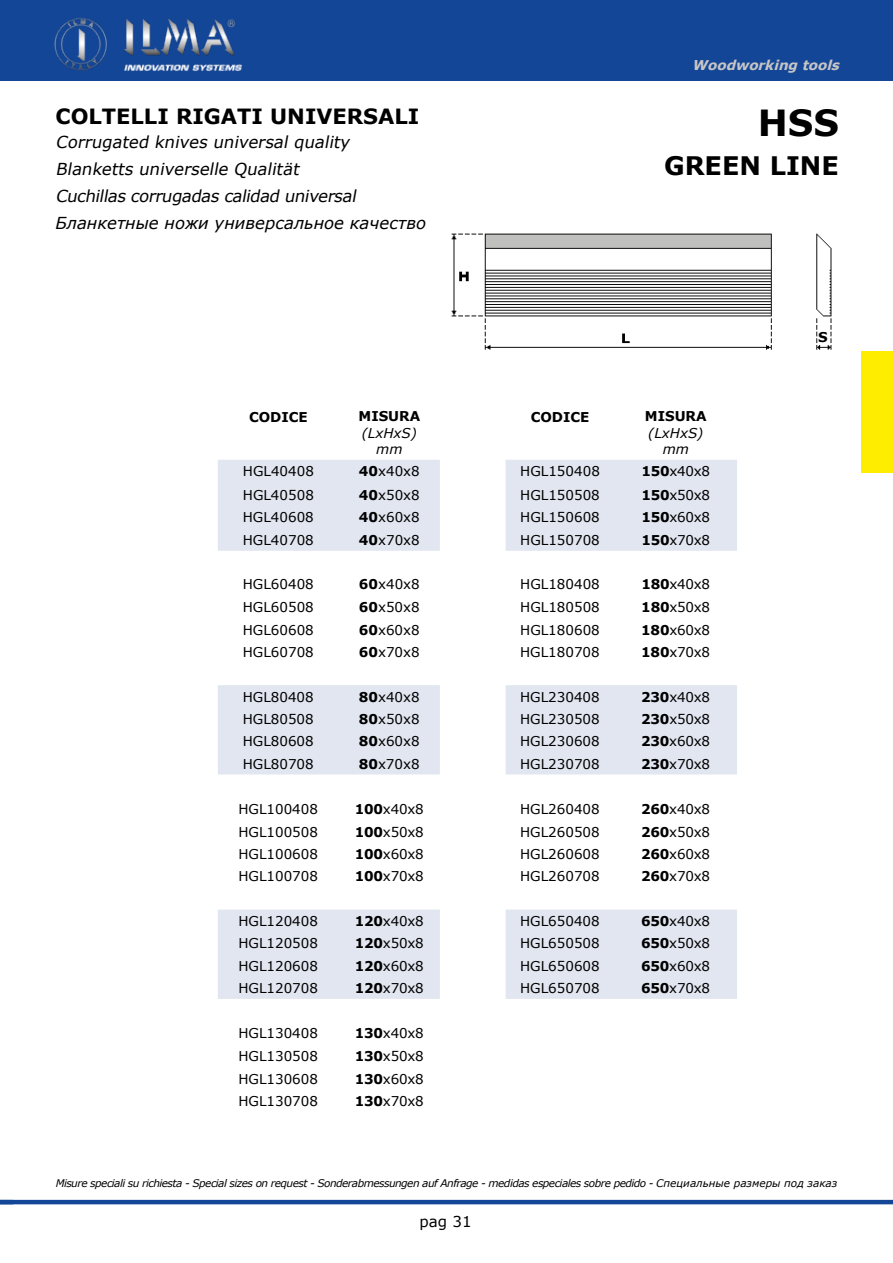
<style>
.page{position:relative;width:893px;height:1263px;background:#fff}
.page>*{position:absolute;margin:0;border:0;box-sizing:border-box;transform-origin:0 0}
.t1{font:700 36px "Verdana";color:#000}
.t2{font:700 25.5px "Verdana";color:#000}
.t3{font:700 21px "Verdana";color:#000}
.t4{font:italic 16.5px/27px "Verdana";color:#000}
.t5{font:italic 16.5px "Verdana";color:#000}
.t6{font:15px "Verdana";color:#000}
.t7{font:13.5px "Verdana";color:#000}
.t8{font:700 13.5px "Verdana";color:#000}
.t9{font:italic 13.5px/16.2px "Verdana";color:#000;text-align:center}
.t10{font:italic 700 13.5px "Verdana";color:#c6c6c6}
.t11{font:italic 10.5px "Verdana";letter-spacing:-.05em;color:#000}
.s1{font-weight:700}
</style>
<div class="page">
<img style="left:451px;top:233px;width:381px;height:117px">
<svg style="left:218px;top:460px;width:519px;height:539px"></svg>
<div style="left:862px;top:351px;width:31px;height:121px;background:#ffed00"></div>
<div style="left:0;top:0;width:893px;height:80px;background:#144697"></div>
<hr style="left:0;top:1200px;width:893px;height:4px;background:#144697">
<img style="left:54px;top:18px;width:188px;height:53px">
<h3 class="t3" style="left:55px;top:102px;width:365px">COLTELLI RIGATI UNIVERSALI</h3>
<p class="t4" style="left:55px;top:128px;width:306px">Corrugated knives universal quality<br>Blanketts universelle Qualität<br>Cuchillas corrugadas calidad universal</p>
<p class="t5" style="left:55px;top:211px;width:372px">Бланкетные ножи универсальное качество</p>
<p class="t8" style="left:249px;top:407px;width:60px">CODICE</p>
<p class="t8" style="left:359px;top:407px;width:63px">MISURA</p>
<p class="t9" style="left:362px;top:424px;width:57px">(LxHxS) mm</p>
<p class="t10" style="left:692px;top:56px;width:154px">Woodworking tools</p>
<h1 class="t1" style="left:758px;top:97px;width:83px">HSS</h1>
<h2 class="t2" style="left:664px;top:147px;width:176px">GREEN LINE</h2>
<p class="t8" style="left:531px;top:407px;width:60px">CODICE</p>
<p class="t8" style="left:645px;top:407px;width:63px">MISURA</p>
<p class="t9" style="left:648px;top:424px;width:57px">(LxHxS) mm</p>
<p class="t8" style="left:818px;top:328px;width:11px">S</p>
<p class="t7" style="left:243px;top:462px;width:73px">HGL40408</p>
<p class="t7" style="left:359px;top:462px;width:62px"><span class="s1">40</span>x40x8</p>
<p class="t7" style="left:520px;top:462px;width:81px">HGL150408</p>
<p class="t7" style="left:641px;top:462px;width:70px"><span class="s1">150</span>x40x8</p>
<p class="t7" style="left:243px;top:486px;width:73px">HGL40508</p>
<p class="t7" style="left:359px;top:486px;width:62px"><span class="s1">40</span>x50x8</p>
<p class="t7" style="left:520px;top:486px;width:81px">HGL150508</p>
<p class="t7" style="left:641px;top:486px;width:70px"><span class="s1">150</span>x50x8</p>
<p class="t7" style="left:243px;top:508px;width:73px">HGL40608</p>
<p class="t7" style="left:359px;top:508px;width:62px"><span class="s1">40</span>x60x8</p>
<p class="t7" style="left:520px;top:508px;width:81px">HGL150608</p>
<p class="t7" style="left:641px;top:508px;width:70px"><span class="s1">150</span>x60x8</p>
<p class="t7" style="left:243px;top:531px;width:73px">HGL40708</p>
<p class="t7" style="left:359px;top:531px;width:62px"><span class="s1">40</span>x70x8</p>
<p class="t7" style="left:520px;top:531px;width:81px">HGL150708</p>
<p class="t7" style="left:641px;top:531px;width:70px"><span class="s1">150</span>x70x8</p>
<p class="t7" style="left:243px;top:575px;width:73px">HGL60408</p>
<p class="t7" style="left:359px;top:575px;width:62px"><span class="s1">60</span>x40x8</p>
<p class="t7" style="left:520px;top:575px;width:81px">HGL180408</p>
<p class="t7" style="left:641px;top:575px;width:70px"><span class="s1">180</span>x40x8</p>
<p class="t7" style="left:243px;top:598px;width:73px">HGL60508</p>
<p class="t7" style="left:359px;top:598px;width:62px"><span class="s1">60</span>x50x8</p>
<p class="t7" style="left:520px;top:598px;width:81px">HGL180508</p>
<p class="t7" style="left:641px;top:598px;width:70px"><span class="s1">180</span>x50x8</p>
<p class="t7" style="left:243px;top:620px;width:73px">HGL60608</p>
<p class="t7" style="left:359px;top:620px;width:62px"><span class="s1">60</span>x60x8</p>
<p class="t7" style="left:520px;top:620px;width:81px">HGL180608</p>
<p class="t7" style="left:641px;top:620px;width:70px"><span class="s1">180</span>x60x8</p>
<p class="t7" style="left:243px;top:643px;width:73px">HGL60708</p>
<p class="t7" style="left:359px;top:643px;width:62px"><span class="s1">60</span>x70x8</p>
<p class="t7" style="left:520px;top:643px;width:81px">HGL180708</p>
<p class="t7" style="left:641px;top:643px;width:70px"><span class="s1">180</span>x70x8</p>
<p class="t7" style="left:243px;top:687px;width:73px">HGL80408</p>
<p class="t7" style="left:359px;top:687px;width:62px"><span class="s1">80</span>x40x8</p>
<p class="t7" style="left:520px;top:687px;width:81px">HGL230408</p>
<p class="t7" style="left:641px;top:687px;width:70px"><span class="s1">230</span>x40x8</p>
<p class="t7" style="left:243px;top:710px;width:73px">HGL80508</p>
<p class="t7" style="left:359px;top:710px;width:62px"><span class="s1">80</span>x50x8</p>
<p class="t7" style="left:520px;top:710px;width:81px">HGL230508</p>
<p class="t7" style="left:641px;top:710px;width:70px"><span class="s1">230</span>x50x8</p>
<p class="t7" style="left:243px;top:732px;width:73px">HGL80608</p>
<p class="t7" style="left:359px;top:732px;width:62px"><span class="s1">80</span>x60x8</p>
<p class="t7" style="left:520px;top:732px;width:81px">HGL230608</p>
<p class="t7" style="left:641px;top:732px;width:70px"><span class="s1">230</span>x60x8</p>
<p class="t7" style="left:243px;top:754px;width:73px">HGL80708</p>
<p class="t7" style="left:359px;top:754px;width:62px"><span class="s1">80</span>x70x8</p>
<p class="t7" style="left:520px;top:754px;width:81px">HGL230708</p>
<p class="t7" style="left:641px;top:754px;width:70px"><span class="s1">230</span>x70x8</p>
<p class="t7" style="left:238px;top:800px;width:81px">HGL100408</p>
<p class="t7" style="left:355px;top:800px;width:70px"><span class="s1">100</span>x40x8</p>
<p class="t7" style="left:520px;top:800px;width:81px">HGL260408</p>
<p class="t7" style="left:641px;top:800px;width:70px"><span class="s1">260</span>x40x8</p>
<p class="t7" style="left:238px;top:822px;width:81px">HGL100508</p>
<p class="t7" style="left:355px;top:822px;width:70px"><span class="s1">100</span>x50x8</p>
<p class="t7" style="left:520px;top:822px;width:81px">HGL260508</p>
<p class="t7" style="left:641px;top:822px;width:70px"><span class="s1">260</span>x50x8</p>
<p class="t7" style="left:238px;top:845px;width:81px">HGL100608</p>
<p class="t7" style="left:355px;top:845px;width:70px"><span class="s1">100</span>x60x8</p>
<p class="t7" style="left:520px;top:845px;width:81px">HGL260608</p>
<p class="t7" style="left:641px;top:845px;width:70px"><span class="s1">260</span>x60x8</p>
<p class="t7" style="left:238px;top:867px;width:81px">HGL100708</p>
<p class="t7" style="left:355px;top:867px;width:70px"><span class="s1">100</span>x70x8</p>
<p class="t7" style="left:520px;top:867px;width:81px">HGL260708</p>
<p class="t7" style="left:641px;top:867px;width:70px"><span class="s1">260</span>x70x8</p>
<p class="t7" style="left:238px;top:912px;width:81px">HGL120408</p>
<p class="t7" style="left:355px;top:912px;width:70px"><span class="s1">120</span>x40x8</p>
<p class="t7" style="left:520px;top:912px;width:81px">HGL650408</p>
<p class="t7" style="left:641px;top:912px;width:70px"><span class="s1">650</span>x40x8</p>
<p class="t7" style="left:238px;top:934px;width:81px">HGL120508</p>
<p class="t7" style="left:355px;top:934px;width:70px"><span class="s1">120</span>x50x8</p>
<p class="t7" style="left:520px;top:934px;width:81px">HGL650508</p>
<p class="t7" style="left:641px;top:934px;width:70px"><span class="s1">650</span>x50x8</p>
<p class="t7" style="left:238px;top:956px;width:81px">HGL120608</p>
<p class="t7" style="left:355px;top:956px;width:70px"><span class="s1">120</span>x60x8</p>
<p class="t7" style="left:520px;top:956px;width:81px">HGL650608</p>
<p class="t7" style="left:641px;top:956px;width:70px"><span class="s1">650</span>x60x8</p>
<p class="t7" style="left:238px;top:979px;width:81px">HGL120708</p>
<p class="t7" style="left:355px;top:979px;width:70px"><span class="s1">120</span>x70x8</p>
<p class="t7" style="left:520px;top:979px;width:81px">HGL650708</p>
<p class="t7" style="left:641px;top:979px;width:70px"><span class="s1">650</span>x70x8</p>
<p class="t7" style="left:238px;top:1023px;width:81px">HGL130408</p>
<p class="t7" style="left:355px;top:1023px;width:70px"><span class="s1">130</span>x40x8</p>
<p class="t7" style="left:238px;top:1047px;width:81px">HGL130508</p>
<p class="t7" style="left:355px;top:1047px;width:70px"><span class="s1">130</span>x50x8</p>
<p class="t7" style="left:238px;top:1069px;width:81px">HGL130608</p>
<p class="t7" style="left:355px;top:1069px;width:70px"><span class="s1">130</span>x60x8</p>
<p class="t7" style="left:238px;top:1092px;width:81px">HGL130708</p>
<p class="t7" style="left:355px;top:1092px;width:70px"><span class="s1">130</span>x70x8</p>
<p class="t11" style="left:56px;top:1176px;width:783px">Misure speciali su richiesta - Special sizes on request - Sonderabmessungen auf Anfrage - medidas especiales sobre pedido - Специальные размеры под заказ</p>
<p class="t6" style="left:419px;top:1211px;width:54px">pag 31</p>
</div>
